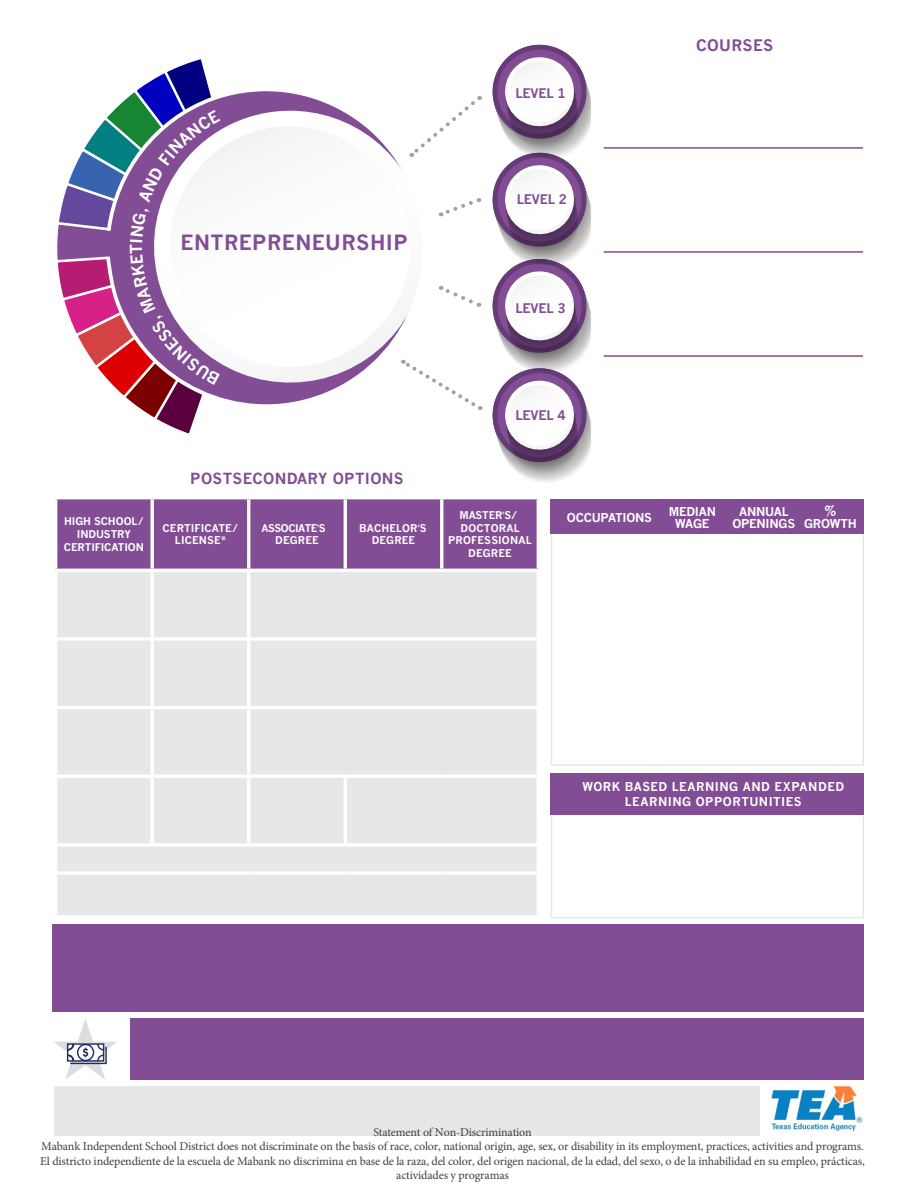
<style>
.page{position:relative;width:918px;height:1188px;background:#fff}
.page>*{position:absolute;margin:0;border:0;box-sizing:border-box;transform-origin:0 0}
.t1{font:700 20.55px "News Gothic";letter-spacing:.02em;color:#824d94}
.t2{font:700 15.6px "News Gothic";letter-spacing:.02em;color:#824d94}
.t3{font:700 15px "News Gothic";letter-spacing:.02em;color:#824d94}
.t4{font:700 12.9px "News Gothic";letter-spacing:-.02em;color:#824d94}
.t5{font:12px/14.4px "Minion Pro";letter-spacing:-.015em;color:#404040;text-align:center}
.t6{font:700 12px/13.5px "News Gothic";letter-spacing:.03em;color:#fff;text-align:center}
.t7{font:700 12px/12px "News Gothic";letter-spacing:-.025em;color:#fff;text-align:center}
.t8{font:700 10.5px/12.6px "News Gothic";letter-spacing:.005em;color:#fff;text-align:center}
.t9{font:700 10.5px/12.6px "News Gothic";letter-spacing:-.05em;color:#fff}
.s1{font-family:"Minion Pro"}
</style>
<div class="page">
<svg style="left:260px;top:91px;width:179px;height:314px"></svg>
<svg style="left:493px;top:45px;width:97px;height:437px"></svg>
<div style="left:56px;top:498px;width:96px;height:72px;background:#824d94"></div>
<div style="left:152px;top:498px;width:97px;height:72px;background:#824d94"></div>
<div style="left:249px;top:498px;width:96px;height:72px;background:#824d94"></div>
<div style="left:345px;top:498px;width:97px;height:72px;background:#824d94"></div>
<div style="left:442px;top:498px;width:96px;height:72px;background:#824d94"></div>
<hr style="left:54px;top:496px;width:98px;height:3px;background:#fff">
<hr style="left:152px;top:496px;width:97px;height:3px;background:#fff">
<hr style="left:249px;top:496px;width:96px;height:3px;background:#fff">
<hr style="left:345px;top:496px;width:97px;height:3px;background:#fff">
<hr style="left:442px;top:496px;width:98px;height:3px;background:#fff">
<hr style="left:604px;top:355px;width:259px;height:2px;background:#824d94">
<hr style="left:604px;top:251px;width:259px;height:2px;background:#824d94">
<hr style="left:604px;top:147px;width:259px;height:2px;background:#824d94">
<div style="left:54px;top:1087px;width:705px;height:49px;background:#e6e7e8"></div>
<div style="left:130px;top:1018px;width:734px;height:62px;background:#824d94"></div>
<hr style="left:440px;top:499px;width:3px;height:70px;background:#fff">
<hr style="left:344px;top:499px;width:3px;height:70px;background:#fff">
<svg style="left:550px;top:499px;width:314px;height:420px"></svg>
<div style="left:52px;top:924px;width:812px;height:88px;background:#824d94"></div>
<svg style="left:439px;top:198px;width:40px;height:19px"></svg>
<svg style="left:439px;top:286px;width:40px;height:21px"></svg>
<svg style="left:401px;top:358px;width:80px;height:52px"></svg>
<svg style="left:409px;top:96px;width:71px;height:62px"></svg>
<div style="left:56px;top:570px;width:96px;height:69px;background:#e6e7e8"></div>
<div style="left:152px;top:570px;width:97px;height:69px;background:#e6e7e8"></div>
<div style="left:249px;top:570px;width:96px;height:69px;background:#e6e7e8"></div>
<div style="left:345px;top:570px;width:97px;height:69px;background:#e6e7e8"></div>
<div style="left:442px;top:570px;width:96px;height:69px;background:#e6e7e8"></div>
<div style="left:56px;top:639px;width:96px;height:69px;background:#e6e7e8"></div>
<div style="left:152px;top:639px;width:97px;height:69px;background:#e6e7e8"></div>
<div style="left:249px;top:639px;width:96px;height:69px;background:#e6e7e8"></div>
<div style="left:345px;top:639px;width:97px;height:69px;background:#e6e7e8"></div>
<div style="left:442px;top:639px;width:96px;height:69px;background:#e6e7e8"></div>
<div style="left:56px;top:708px;width:96px;height:68px;background:#e6e7e8"></div>
<div style="left:152px;top:708px;width:97px;height:68px;background:#e6e7e8"></div>
<div style="left:249px;top:708px;width:96px;height:68px;background:#e6e7e8"></div>
<div style="left:345px;top:708px;width:97px;height:68px;background:#e6e7e8"></div>
<div style="left:442px;top:708px;width:96px;height:68px;background:#e6e7e8"></div>
<div style="left:56px;top:776px;width:96px;height:69px;background:#e6e7e8"></div>
<div style="left:152px;top:776px;width:97px;height:69px;background:#e6e7e8"></div>
<div style="left:249px;top:776px;width:96px;height:69px;background:#e6e7e8"></div>
<div style="left:345px;top:776px;width:97px;height:69px;background:#e6e7e8"></div>
<div style="left:442px;top:776px;width:96px;height:69px;background:#e6e7e8"></div>
<div style="left:56px;top:845px;width:482px;height:28px;background:#e6e7e8"></div>
<div style="left:56px;top:873px;width:482px;height:44px;background:#e6e7e8"></div>
<hr style="left:537px;top:847px;width:3px;height:24px;background:#fff">
<hr style="left:537px;top:875px;width:3px;height:40px;background:#fff">
<hr style="left:54px;top:499px;width:3px;height:70px;background:#fff">
<hr style="left:151px;top:499px;width:3px;height:70px;background:#fff">
<hr style="left:247px;top:499px;width:3px;height:70px;background:#fff">
<hr style="left:537px;top:499px;width:3px;height:70px;background:#fff">
<hr style="left:54px;top:569px;width:98px;height:3px;background:#fff">
<hr style="left:152px;top:569px;width:97px;height:3px;background:#fff">
<hr style="left:249px;top:569px;width:96px;height:3px;background:#fff">
<hr style="left:345px;top:569px;width:97px;height:3px;background:#fff">
<hr style="left:442px;top:569px;width:98px;height:3px;background:#fff">
<hr style="left:54px;top:572px;width:3px;height:65px;background:#fff">
<hr style="left:151px;top:572px;width:3px;height:65px;background:#fff">
<hr style="left:54px;top:637px;width:98px;height:4px;background:#fff">
<hr style="left:54px;top:641px;width:3px;height:65px;background:#fff">
<hr style="left:152px;top:637px;width:95px;height:4px;background:#fff">
<hr style="left:151px;top:641px;width:3px;height:65px;background:#fff">
<hr style="left:54px;top:706px;width:98px;height:3px;background:#fff">
<hr style="left:54px;top:709px;width:3px;height:66px;background:#fff">
<hr style="left:152px;top:706px;width:95px;height:3px;background:#fff">
<hr style="left:151px;top:709px;width:3px;height:66px;background:#fff">
<hr style="left:54px;top:775px;width:98px;height:3px;background:#fff">
<hr style="left:54px;top:778px;width:3px;height:65px;background:#fff">
<hr style="left:152px;top:775px;width:95px;height:3px;background:#fff">
<hr style="left:151px;top:778px;width:3px;height:65px;background:#fff">
<hr style="left:54px;top:843px;width:98px;height:4px;background:#fff">
<hr style="left:54px;top:847px;width:3px;height:24px;background:#fff">
<hr style="left:152px;top:843px;width:95px;height:4px;background:#fff">
<hr style="left:54px;top:871px;width:98px;height:4px;background:#fff">
<hr style="left:54px;top:875px;width:3px;height:40px;background:#fff">
<hr style="left:152px;top:871px;width:97px;height:4px;background:#f8f8f8">
<hr style="left:249px;top:871px;width:96px;height:4px;background:#fff">
<hr style="left:345px;top:871px;width:97px;height:4px;background:#f8f8f9">
<hr style="left:442px;top:871px;width:98px;height:4px;background:#fff">
<hr style="left:54px;top:915px;width:98px;height:4px;background:#fff">
<hr style="left:152px;top:915px;width:97px;height:4px;background:#fff">
<hr style="left:249px;top:915px;width:96px;height:4px;background:#fff">
<hr style="left:345px;top:915px;width:97px;height:4px;background:#fff">
<hr style="left:442px;top:915px;width:98px;height:4px;background:#fff">
<hr style="left:247px;top:572px;width:3px;height:65px;background:#fff">
<hr style="left:537px;top:572px;width:3px;height:65px;background:#fff">
<hr style="left:247px;top:637px;width:98px;height:4px;background:#fff">
<hr style="left:247px;top:641px;width:3px;height:65px;background:#fff">
<hr style="left:345px;top:637px;width:97px;height:4px;background:#fff">
<hr style="left:442px;top:637px;width:98px;height:4px;background:#fff">
<hr style="left:537px;top:641px;width:3px;height:65px;background:#fff">
<hr style="left:247px;top:706px;width:98px;height:3px;background:#fff">
<hr style="left:247px;top:709px;width:3px;height:66px;background:#fff">
<hr style="left:345px;top:706px;width:97px;height:3px;background:#fff">
<hr style="left:442px;top:706px;width:98px;height:3px;background:#fff">
<hr style="left:537px;top:709px;width:3px;height:66px;background:#fff">
<hr style="left:247px;top:775px;width:98px;height:3px;background:#fff">
<hr style="left:247px;top:778px;width:3px;height:65px;background:#fff">
<hr style="left:345px;top:775px;width:97px;height:3px;background:#fff">
<hr style="left:344px;top:778px;width:3px;height:65px;background:#fff">
<hr style="left:442px;top:775px;width:98px;height:3px;background:#fff">
<hr style="left:537px;top:778px;width:3px;height:65px;background:#fff">
<hr style="left:247px;top:843px;width:98px;height:4px;background:#fff">
<hr style="left:345px;top:843px;width:97px;height:4px;background:#fff">
<hr style="left:442px;top:843px;width:98px;height:4px;background:#fff">
<div style="left:551px;top:499px;width:313px;height:35px;background:#824d94"></div>
<div style="left:551px;top:774px;width:313px;height:41px;background:#824d94"></div>
<svg style="left:54px;top:1019px;width:63px;height:60px"></svg>
<div style="left:77px;top:1044px;width:17px;height:17px;border:1px solid #203064;border-radius:50%"></div>
<img style="left:769px;top:1084px;width:94px;height:49px">
<svg style="left:57px;top:59px;width:203px;height:375px"></svg>
<h1 class="t1" style="left:181px;top:230px;width:229px">ENTREPRENEURSHIP</h1>
<p class="t4" style="left:515px;top:86px;width:52px">LEVEL 1</p>
<p class="t4" style="left:517px;top:191px;width:52px">LEVEL 2</p>
<p class="t4" style="left:515px;top:300px;width:52px">LEVEL 3</p>
<h2 class="t2" style="left:696px;top:35px;width:79px">COURSES</h2>
<h2 class="t3" style="left:190px;top:469px;width:215px">POSTSECONDARY OPTIONS</h2>
<p class="t8" style="left:64px;top:515px;width:82px">HIGH SCHOOL/<br>INDUSTRY<br>CERTIFICATION</p>
<p class="t8" style="left:163px;top:521px;width:77px">CERTIFICATE/<br>LICENSE*</p>
<p class="t9" style="left:275px;top:521px;width:52px;text-indent:-14px">ASSOCIATE<span class="s1">'</span>S<br>DEGREE</p>
<p class="t8" style="left:359px;top:521px;width:69px">BACHELOR<span class="s1">'</span>S<br>DEGREE</p>
<p class="t4" style="left:515px;top:407px;width:52px">LEVEL 4</p>
<p class="t8" style="left:448px;top:509px;width:85px">MASTER<span class="s1">'</span>S/<br>DOCTORAL<br>PROFESSIONAL<br>DEGREE</p>
<p class="t7" style="left:567px;top:511px;width:87px">OCCUPATIONS</p>
<p class="t7" style="left:669px;top:505px;width:49px">MEDIAN<br>WAGE</p>
<p class="t7" style="left:733px;top:505px;width:64px">ANNUAL<br>OPENINGS</p>
<p class="t6" style="left:804px;top:503px;width:54px">%<br>GROWTH</p>
<p class="t6" style="left:582px;top:779px;width:263px;line-height:14.4px">WORK BASED LEARNING AND EXPANDED<br>LEARNING OPPORTUNITIES</p>
<p class="t5" style="left:40px;top:1125px;width:826px">Statement of Non-Discrimination<br>Mabank Independent School District does not discriminate on the basis of race, color, national origin, age, sex, or disability in its employment, practices, activities and programs.<br>El districto independiente de la escuela de Mabank no discrimina en base de la raza, del color, del origen nacional, de la edad, del sexo, o de la inhabilidad en su empleo, prácticas, actividades y programas</p>
</div>
